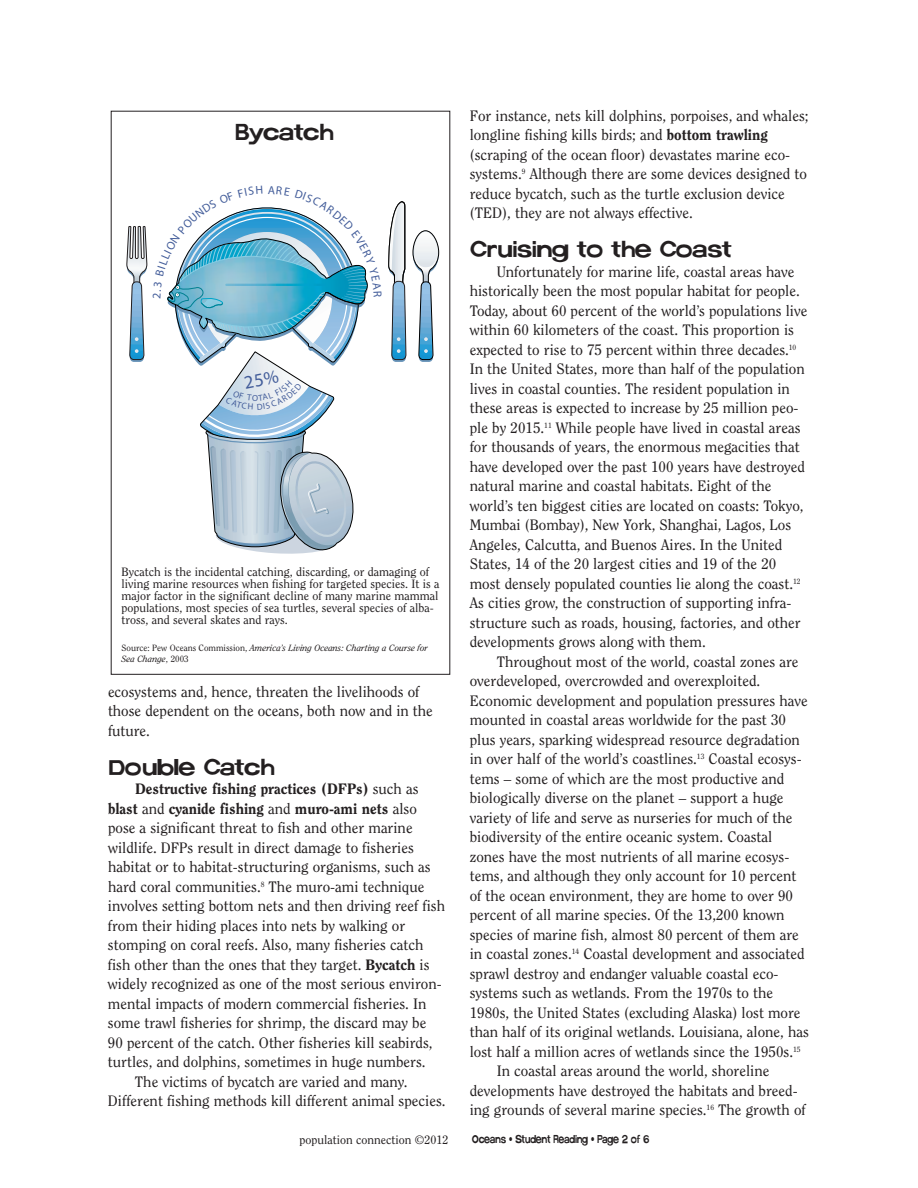
<style>
.page{position:relative;width:918px;height:1188px;background:#fff}
.page>*{position:absolute;margin:0;border:0;box-sizing:border-box;transform-origin:0 0}
.t1{font:18px "Average";color:#231f20}
.t2{font:15px/19.5px "Clearface";color:#231f20}
.t3{font:800 15px "Clearface";color:#231f20}
.t4{font:12px/12px "Clearface";color:#231f20}
.t5{font:italic 9px/10.5px "Clearface";color:#231f20}
.t6{font:9px "Average Condensed";color:#231f20}
.t7{font:8.85px "Myriad Roman+ZGVAST";color:#435d9a}
.s1{font-style:normal}
.s2{font-weight:400}
.s3{font-weight:800}
</style>
<div class="page">
<svg style="left:126px;top:225px;width:21px;height:137px"></svg>
<svg style="left:388px;top:201px;width:51px;height:161px"></svg>
<svg style="left:167px;top:207px;width:201px;height:347px"></svg>
<p class="t1" style="left:235px;top:125px;width:100px">Bycatch</p>
<p class="t7" style="left:252px;top:395px;width:8px">O</p>
<p class="t4" style="left:122px;top:567px;width:319px">Bycatch is the incidental catching, discarding, or damaging of living marine resources when fishing for targeted species. It is a major factor in the significant decline of many marine mammal populations, most species of sea turtles, several species of alba&shy;tross, and several skates and rays.</p>
<p class="t5" style="left:122px;top:643px;width:308px"><span class="s1">Source: Pew Oceans Commission,</span> America’s Living Oceans: Charting a Course for<br>Sea Change<span class="s1">, 2003</span></p>
<p class="t2" style="left:108px;top:683px;width:326px">ecosystems and, hence, threaten the livelihoods of those dependent on the oceans, both now and in the future.</p>
<p class="t1" style="left:108px;top:759px;width:167px">Double Catch</p>
<p class="t3" style="left:135px;top:783px;width:285px">Destructive fishing practices (DFPs) <span class="s2">such as</span></p>
<p class="t3" style="left:108px;top:802px;width:310px">blast <span class="s2">and</span> cyanide fishing <span class="s2">and</span> muro-ami nets <span class="s2">also</span></p>
<p class="t2" style="left:108px;top:819px;width:306px">pose a significant threat to fish and other marine</p>
<p class="t2" style="left:108px;top:839px;width:307px">wildlife. DFPs result in direct damage to fisheries</p>
<p class="t2" style="left:108px;top:858px;width:324px">habitat or to habitat-structuring organisms, such as</p>
<p class="t2" style="left:108px;top:878px;width:318px">hard coral communities.<sup>8</sup> The muro-ami technique</p>
<p class="t2" style="left:108px;top:897px;width:339px">involves setting bottom nets and then driving reef fish</p>
<p class="t2" style="left:108px;top:917px;width:299px">from their hiding places into nets by walking or</p>
<p class="t2" style="left:108px;top:936px;width:317px">stomping on coral reefs. Also, many fisheries catch</p>
<p class="t2" style="left:108px;top:956px;width:323px">fish other than the ones that they target. <span class="s3">Bycatch</span> is</p>
<p class="t2" style="left:108px;top:975px;width:335px">widely recognized as one of the most serious environ-</p>
<p class="t2" style="left:108px;top:995px;width:320px">mental impacts of modern commercial fisheries. In</p>
<p class="t2" style="left:108px;top:1014px;width:320px">some trawl fisheries for shrimp, the discard may be</p>
<p class="t2" style="left:108px;top:1034px;width:326px">90 percent of the catch. Other fisheries kill seabirds,</p>
<p class="t2" style="left:108px;top:1053px;width:319px">turtles, and dolphins, sometimes in huge numbers.</p>
<p class="t2" style="left:135px;top:1073px;width:274px">The victims of bycatch are varied and many.</p>
<p class="t2" style="left:108px;top:1092px;width:339px">Different fishing methods kill different animal species.</p>
<p class="t2" style="left:470px;top:107px;width:340px">For instance, nets kill dolphins, porpoises, and whales; longline fishing kills birds; and <span class="s3">bottom trawling </span>(scraping of the ocean floor) devastates marine eco&shy;systems.<sup>9</sup> Although there are some devices designed to reduce bycatch, such as the turtle exclusion device (TED), they are not always effective.</p>
<p class="t1" style="left:470px;top:242px;width:263px">Cruising to the Coast</p>
<p class="t2" style="left:470px;top:263px;width:339px;text-indent:27px">Unfortunately for marine life, coastal areas have historically been the most popular habitat for people.<br>Today, about 60 percent of the world’s populations live within 60 kilometers of the coast. This proportion is expected to rise to 75 percent within three decades.<sup>10<br></sup>In the United States, more than half of the population lives in coastal counties. The resident population in these areas is expected to increase by 25 million peo&shy;ple by 2015.<sup>11</sup> While people have lived in coastal areas for thousands of years, the enormous megacities that have developed over the past 100 years have destroyed natural marine and coastal habitats. Eight of the world’s ten biggest cities are located on coasts: Tokyo, Mumbai (Bombay), New York, Shanghai, Lagos, Los Angeles, Calcutta, and Buenos Aires. In the United States, 14 of the 20 largest cities and 19 of the 20 most densely populated counties lie along the coast.<sup>12<br></sup>As cities grow, the construction of supporting infra&shy;structure such as roads, housing, factories, and other developments grows along with them.</p>
<p class="t2" style="left:497px;top:653px;width:303px">Throughout most of the world, coastal zones are</p>
<p class="t2" style="left:470px;top:672px;width:292px">overdeveloped, overcrowded and overexploited.</p>
<p class="t2" style="left:470px;top:692px;width:340px">Economic development and population pressures have</p>
<p class="t2" style="left:470px;top:711px;width:318px">mounted in coastal areas worldwide for the past 30</p>
<p class="t2" style="left:470px;top:731px;width:332px">plus years, sparking widespread resource degradation</p>
<p class="t2" style="left:470px;top:750px;width:334px">in over half of the world’s coastlines.<sup>13</sup> Coastal ecosys-</p>
<p class="t2" style="left:470px;top:770px;width:316px">tems – some of which are the most productive and</p>
<p class="t2" style="left:470px;top:789px;width:315px">biologically diverse on the planet – support a huge</p>
<p class="t2" style="left:470px;top:809px;width:324px">variety of life and serve as nurseries for much of the</p>
<p class="t2" style="left:470px;top:828px;width:304px">biodiversity of the entire oceanic system. Coastal</p>
<p class="t2" style="left:470px;top:848px;width:321px">zones have the most nutrients of all marine ecosys-</p>
<p class="t2" style="left:470px;top:867px;width:328px">tems, and although they only account for 10 percent</p>
<p class="t2" style="left:470px;top:887px;width:325px">of the ocean environment, they are home to over 90</p>
<p class="t2" style="left:470px;top:906px;width:316px">percent of all marine species. Of the 13,200 known</p>
<p class="t2" style="left:470px;top:926px;width:331px">species of marine fish, almost 80 percent of them are</p>
<p class="t2" style="left:470px;top:945px;width:337px">in coastal zones.<sup>14</sup> Coastal development and associated</p>
<p class="t2" style="left:470px;top:965px;width:310px">sprawl destroy and endanger valuable coastal eco-</p>
<p class="t2" style="left:470px;top:984px;width:305px">systems such as wetlands. From the 1970s to the</p>
<p class="t2" style="left:470px;top:1004px;width:332px">1980s, the United States (excluding Alaska) lost more</p>
<p class="t2" style="left:470px;top:1023px;width:341px">than half of its original wetlands. Louisiana, alone, has</p>
<p class="t2" style="left:470px;top:1043px;width:332px">lost half a million acres of wetlands since the 1950s.<sup>15</sup></p>
<p class="t2" style="left:497px;top:1062px;width:274px">In coastal areas around the world, shoreline</p>
<p class="t2" style="left:470px;top:1082px;width:329px">developments have destroyed the habitats and breed-</p>
<p class="t2" style="left:470px;top:1101px;width:337px">ing grounds of several marine species.<sup>16</sup> The growth of</p>
<p class="t4" style="left:300px;top:1134px;width:150px">population connection ©2012</p>
<p class="t6" style="left:472px;top:1136px;width:179px">Oceans • Student Reading • Page 2 of 6</p>
</div>
